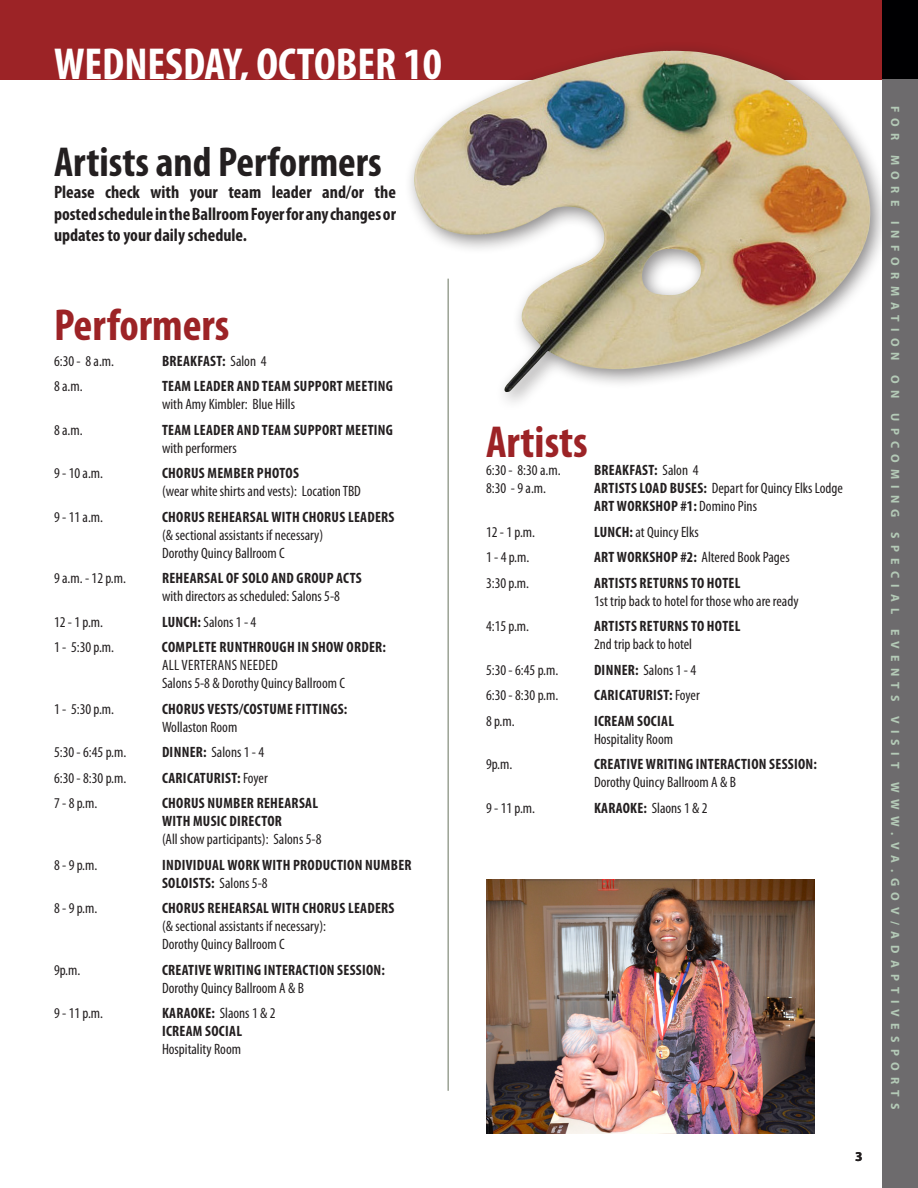
<style>
.page{position:relative;width:918px;height:1188px;background:#fff}
.page>*{position:absolute;margin:0;border:0;box-sizing:border-box;transform-origin:0 0}
.Head_6{font:700 condensed 45px "Myriad Pro";color:#fff}
.Body{font:700 condensed 45px "Myriad Pro";color:#9c2326}
.Head_6-2{font:700 condensed 45px "Myriad Pro";color:#9c2326}
.Head_3{font:700 condensed 42px "Myriad Pro";color:#231f20}
.Body_4{font:700 condensed 18px/21.6px "Myriad Pro";color:#231f20;text-align:justify}
.Body-2{font:condensed 15px/18px "Myriad Pro";color:#231f20}
.Body-3{font:700 condensed 15px/18px "Myriad Pro";letter-spacing:.02em;color:#231f20}
.Head_6-3{font:700 condensed 15px "Myriad Pro";letter-spacing:.02em;color:#231f20}
.Head_6-4{font:condensed 15px "Myriad Pro";color:#231f20}
.t1{font:700 13.5px "Myriad Pro";color:#231f20}
.t2{font:700 12px "Myriad Pro";letter-spacing:.52em;color:#b4cab7}
.s1{font-weight:400}
.s2{font-weight:700}
</style>
<div class="page">
<div style="left:0;top:0;width:882px;height:80px;background:#9c2326"></div>
<hr style="left:447px;top:279px;width:2px;height:812px;background:#9ba294">
<div style="left:404px;top:40px;width:486px;height:371px;background:#231f20;opacity:.53"></div>
<img style="left:414px;top:51px;width:253px;height:342px">
<img style="left:486px;top:879px;width:328px;height:255px">
<div style="left:882px;top:80px;width:36px;height:1108px;background:#6d6b6d"></div>
<div style="left:882px;top:0;width:36px;height:80px;background:#000002"></div>
<p class="Head_6" style="left:54px;top:36px;width:389px">WEDNESDAY, OCTOBER 10</p>
<p class="Head_3" style="left:54px;top:136px;width:329px">Artists and Performers</p>
<p class="Body_4" style="left:54px;top:181px;width:344px">Please check with your team leader and/or the posted schedule in the Ballroom Foyer for any changes or updates to your daily schedule.</p>
<p class="Body" style="left:54px;top:297px;width:177px">Performers</p>
<p class="Body-2" style="left:54px;top:352px;width:62px">6:30 - 8 a.m.</p>
<p class="Body-3" style="left:162px;top:352px;width:106px">BREAKFAST: <span class="s1">Salon 4</span></p>
<p class="Body-2" style="left:54px;top:377px;width:30px">8 a.m.</p>
<p class="Body-3" style="left:162px;top:377px;width:233px">TEAM LEADER AND TEAM SUPPORT MEETING <span class="s1">with Amy Kimbler: Blue Hills</span></p>
<p class="Body-2" style="left:54px;top:421px;width:30px">8 a.m.</p>
<p class="Body-3" style="left:162px;top:421px;width:233px">TEAM LEADER AND TEAM SUPPORT MEETING <span class="s1">with performers</span></p>
<p class="Body-2" style="left:54px;top:464px;width:51px">9 - 10 a.m.</p>
<p class="Body-2" style="left:162px;top:464px;width:200px"><span class="s2">CHORUS MEMBER PHOTOS<br></span>(wear white shirts and vests): Location TBD</p>
<p class="Body-2" style="left:54px;top:508px;width:51px">9 - 11 a.m.</p>
<p class="Body-2" style="left:162px;top:508px;width:234px"><span class="s2">CHORUS REHEARSAL WITH CHORUS LEADERS </span>(&amp; sectional assistants if necessary)<br>Dorothy Quincy Ballroom C</p>
<p class="Body-2" style="left:54px;top:569px;width:74px">9 a.m. - 12 p.m.</p>
<p class="Body-2" style="left:162px;top:569px;width:201px"><span class="s2">REHEARSAL OF SOLO AND GROUP ACTS </span>with directors as scheduled: Salons 5-8</p>
<p class="Body-2" style="left:54px;top:613px;width:51px">12 - 1 p.m.</p>
<p class="Body-2" style="left:162px;top:613px;width:96px"><span class="s2">LUNCH:</span> Salons 1 - 4</p>
<p class="Body-2" style="left:54px;top:638px;width:62px">1 - 5:30 p.m.</p>
<p class="Body-2" style="left:162px;top:638px;width:225px"><span class="s2">COMPLETE RUNTHROUGH IN SHOW ORDER:<br></span>ALL VERTERANS NEEDED<br>Salons 5-8 &amp; Dorothy Quincy Ballroom C</p>
<p class="Body-2" style="left:54px;top:700px;width:62px">1 - 5:30 p.m.</p>
<p class="Body-3" style="left:162px;top:700px;width:187px">CHORUS VESTS/COSTUME FITTINGS:<br><span class="s1">Wollaston Room</span></p>
<p class="Body-2" style="left:54px;top:743px;width:74px">5:30 - 6:45 p.m.</p>
<p class="Body-2" style="left:162px;top:743px;width:104px"><span class="s2">DINNER:</span> Salons 1 - 4</p>
<p class="Body-2" style="left:54px;top:769px;width:74px">6:30 - 8:30 p.m.</p>
<p class="Body-3" style="left:162px;top:769px;width:107px">CARICATURIST: <span class="s1">Foyer</span></p>
<p class="Body-2" style="left:54px;top:794px;width:45px">7 - 8 p.m.</p>
<p class="Body-3" style="left:162px;top:794px;width:161px">CHORUS NUMBER REHEARSAL<br>WITH MUSIC DIRECTOR<br><span class="s1">(All show participants): Salons 5-8</span></p>
<p class="Body-2" style="left:54px;top:856px;width:45px">8 - 9 p.m.</p>
<p class="Body-3" style="left:162px;top:856px;width:251px">INDIVIDUAL WORK WITH PRODUCTION NUMBER<br>SOLOISTS: <span class="s1">Salons 5-8</span></p>
<p class="Body-2" style="left:54px;top:899px;width:45px">8 - 9 p.m.</p>
<p class="Body-2" style="left:162px;top:899px;width:234px"><span class="s2">CHORUS REHEARSAL WITH CHORUS LEADERS </span>(&amp; sectional assistants if necessary):<br>Dorothy Quincy Ballroom C</p>
<p class="Body-2" style="left:54px;top:961px;width:28px">9p.m.</p>
<p class="Body-3" style="left:162px;top:961px;width:225px">CREATIVE WRITING INTERACTION SESSION:<br><span class="s1">Dorothy Quincy Ballroom A &amp; B</span></p>
<p class="Body-2" style="left:54px;top:1004px;width:51px">9 - 11 p.m.</p>
<p class="Body-2" style="left:162px;top:1004px;width:115px"><span class="s2">KARAOKE:</span> Slaons 1 &amp; 2<br><span class="s2">ICREAM SOCIAL<br></span>Hospitality Room</p>
<p class="Head_6-2" style="left:486px;top:414px;width:103px">Artists</p>
<p class="Head_6-4" style="left:486px;top:461px;width:76px">6:30 - 8:30 a.m.</p>
<p class="Head_6-3" style="left:594px;top:461px;width:106px">BREAKFAST: <span class="s1">Salon 4</span></p>
<p class="Body-2" style="left:486px;top:479px;width:62px">8:30 - 9 a.m.</p>
<p class="Body-2" style="left:594px;top:479px;width:251px"><span class="s2">ARTISTS LOAD BUSES:</span> Depart for Quincy Elks Lodge<br><span class="s2">ART WORKSHOP #1:</span> Domino Pins</p>
<p class="Body-2" style="left:486px;top:522px;width:51px">12 - 1 p.m.</p>
<p class="Body-2" style="left:594px;top:522px;width:106px"><span class="s2">LUNCH:</span> at Quincy Elks</p>
<p class="Body-2" style="left:486px;top:548px;width:45px">1 - 4 p.m.</p>
<p class="Body-2" style="left:594px;top:548px;width:197px"><span class="s2">ART WORKSHOP #2:</span> Altered Book Pages</p>
<p class="Body-2" style="left:486px;top:573px;width:45px">3:30 p.m.</p>
<p class="Body-2" style="left:594px;top:573px;width:206px"><span class="s2">ARTISTS RETURNS TO HOTEL<br></span>1st trip back to hotel for those who are ready</p>
<p class="Body-2" style="left:486px;top:617px;width:45px">4:15 p.m.</p>
<p class="Body-3" style="left:594px;top:617px;width:148px">ARTISTS RETURNS TO HOTEL<br><span class="s1">2nd trip back to hotel</span></p>
<p class="Body-2" style="left:486px;top:660px;width:74px">5:30 - 6:45 p.m.</p>
<p class="Body-2" style="left:594px;top:660px;width:104px"><span class="s2">DINNER:</span> Salons 1 - 4</p>
<p class="Body-2" style="left:486px;top:686px;width:74px">6:30 - 8:30 p.m.</p>
<p class="Body-3" style="left:594px;top:686px;width:107px">CARICATURIST: <span class="s1">Foyer</span></p>
<p class="Body-2" style="left:486px;top:711px;width:30px">8 p.m.</p>
<p class="Body-2" style="left:594px;top:711px;width:82px"><span class="s2">ICREAM SOCIAL<br></span>Hospitality Room</p>
<p class="Body-2" style="left:486px;top:755px;width:28px">9p.m.</p>
<p class="Body-3" style="left:594px;top:755px;width:225px">CREATIVE WRITING INTERACTION SESSION:<br><span class="s1">Dorothy Quincy Ballroom A &amp; B</span></p>
<p class="Body-2" style="left:486px;top:798px;width:51px">9 - 11 p.m.</p>
<p class="Body-2" style="left:594px;top:798px;width:115px"><span class="s2">KARAOKE:</span> Slaons 1 &amp; 2</p>
<p class="t1" style="left:855px;top:1148px;width:9px">3</p>
<p class="t2" style="left:903px;top:106px;width:1005px;rotate:90deg">FOR MORE INFORMATION ON UPCOMING SPECIAL EVENTS VISIT WWW.VA.GOV/ADAPTIVESPORTS</p>
</div>
